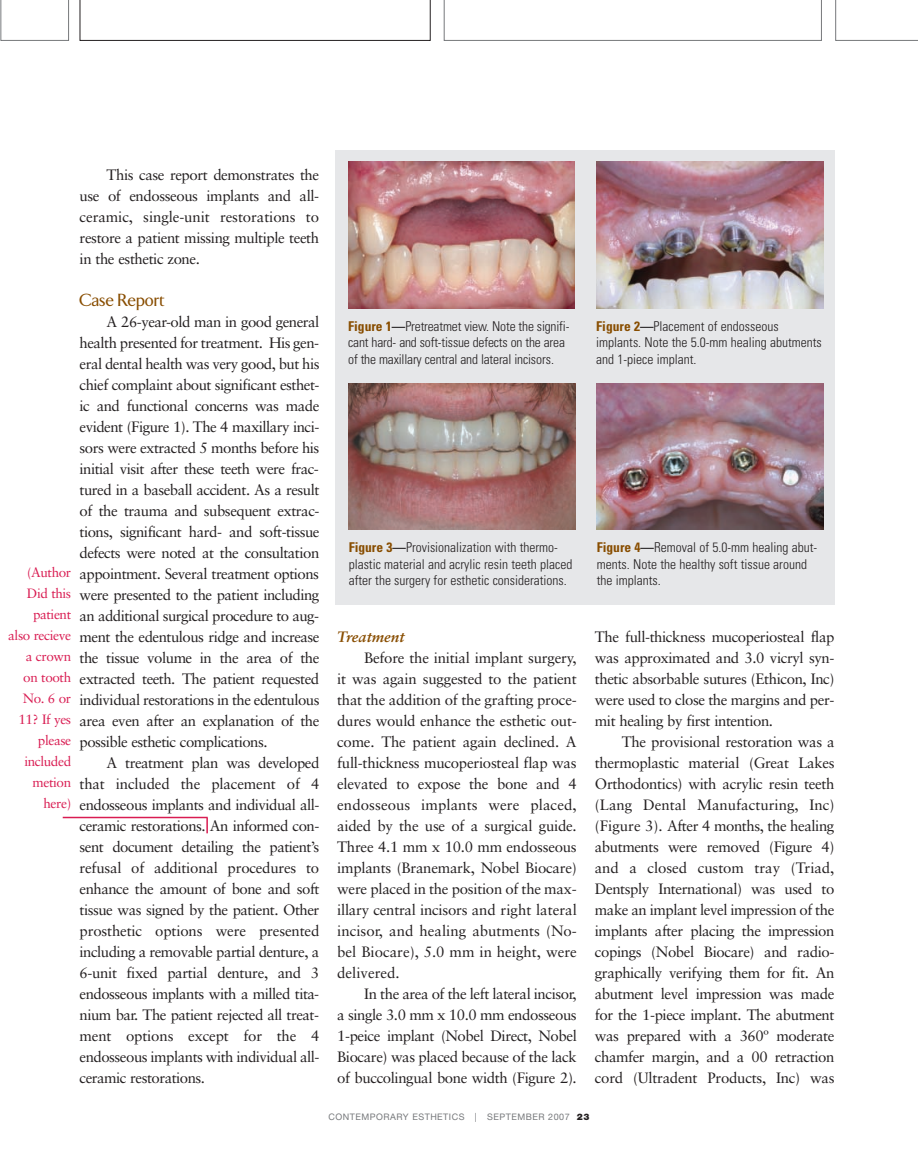
<style>
.page{position:relative;width:918px;height:1161px;background:#fff}
.page>*{position:absolute;margin:0;border:0;box-sizing:border-box;transform-origin:0 0}
.t1{font:500 18px "TF Arrow";color:#884d00}
.t2{font:15px/21px "Sabon";letter-spacing:-.03em;color:#231f20;text-align:justify}
.t3{font:italic 700 15px "Sabon";color:#884d00}
.t4{font:300 condensed 13.5px/16.5px "Univers";color:#231f20}
.t5{font:13.5px/21px "Sabon";letter-spacing:-.03em;color:#d91c52;text-align:right}
.t6{font:9px "Helvetica Neue";letter-spacing:.055em;color:#76787b}
.s1{font-weight:700;color:#884d00}
.s2{font-weight:700}
.s3{font-weight:900;color:#231f20}
</style>
<div class="page">
<svg style="left:444px;top:0;width:378px;height:41px"></svg>
<svg style="left:0;top:0;width:69px;height:41px"></svg>
<svg style="left:835px;top:0;width:83px;height:41px"></svg>
<svg style="left:80px;top:0;width:351px;height:41px"></svg>
<div style="left:335px;top:150px;width:500px;height:454px;background:#e6e7e9"></div>
<img style="left:349px;top:383px;width:226px;height:147px">
<img style="left:597px;top:383px;width:227px;height:147px">
<img style="left:348px;top:162px;width:227px;height:146px">
<img style="left:596px;top:162px;width:227px;height:146px">
<hr style="left:63px;top:817px;width:145px;height:1px;background:#d91c52">
<svg style="left:206px;top:818px;width:2px;height:15px"></svg>
<p class="t5" style="left:8px;top:563px;width:64px">(Author<br>Did this patient also recieve a crown on tooth<br>No. 6 or<br>11? If yes please included metion here)</p>
<p class="t2" style="left:80px;top:165px;width:241px;text-indent:27px">This case report demonstrates the use of endosseous implants and all&shy;ceramic, single-unit restorations to restore a patient missing multiple teeth in the esthetic zone.</p>
<p class="t1" style="left:80px;top:294px;width:87px">Case Report</p>
<p class="t2" style="left:80px;top:312px;width:241px;text-indent:27px">A 26-year-old man in good general health presented for treatment. His gen&shy;eral dental health was very good, but his chief complaint about significant esthet&shy;ic and functional concerns was made evident (Figure 1). The 4 maxillary inci&shy;sors were extracted 5 months before his initial visit after these teeth were frac&shy;tured in a baseball accident. As a result of the trauma and subsequent extrac&shy;tions, significant hard- and soft-tissue defects were noted at the consultation appointment. Several treatment options were presented to the patient including an additional surgical procedure to aug&shy;ment the edentulous ridge and increase the tissue volume in the area of the extracted teeth. The patient requested individual restorations in the edentulous area even after an explanation of the possible esthetic complications.</p>
<p class="t2" style="left:80px;top:753px;width:241px;text-indent:27px">A treatment plan was developed that included the placement of 4 endosseous implants and individual all&shy;ceramic restorations. An informed con&shy;sent document detailing the patient’s refusal of additional procedures to enhance the amount of bone and soft tissue was signed by the patient. Other prosthetic options were presented including a removable partial denture, a 6-unit fixed partial denture, and 3 endosseous implants with a milled tita&shy;nium bar. The patient rejected all treat&shy;ment options except for the 4 endosseous implants with individual all&shy;ceramic restorations.</p>
<p class="t4" style="left:348px;top:319px;width:223px"><span class="s1">Figure 1</span><span class="s2">—</span>Pretreatmet view. Note the signifi&shy;cant hard- and soft-tissue defects on the area of the maxillary central and lateral incisors.</p>
<p class="t4" style="left:596px;top:319px;width:227px"><span class="s1">Figure 2</span><span class="s2">—</span>Placement of endosseous implants. Note the 5.0-mm healing abutments and 1-piece implant.</p>
<p class="t4" style="left:349px;top:541px;width:225px"><span class="s1">Figure 3</span><span class="s2">—</span>Provisionalization with thermo&shy;plastic material and acrylic resin teeth placed after the surgery for esthetic considerations.</p>
<p class="t4" style="left:597px;top:541px;width:222px"><span class="s1">Figure 4</span><span class="s2">—</span>Removal of 5.0-mm healing abut&shy;ments. Note the healthy soft tissue around the implants.</p>
<p class="t3" style="left:337px;top:631px;width:69px">Treatment</p>
<p class="t2" style="left:337px;top:648px;width:241px;text-indent:27px">Before the initial implant surgery, it was again suggested to the patient that the addition of the grafting proce&shy;dures would enhance the esthetic out&shy;come. The patient again declined. A full-thickness mucoperiosteal flap was elevated to expose the bone and 4 endosseous implants were placed, aided by the use of a surgical guide.<br>Three 4.1 mm x 10.0 mm endosseous implants (Branemark, Nobel Biocare) were placed in the position of the max&shy;illary central incisors and right lateral incisor, and healing abutments (No&shy;bel Biocare), 5.0 mm in height, were delivered.</p>
<p class="t2" style="left:337px;top:984px;width:241px;text-indent:27px">In the area of the left lateral incisor, a single 3.0 mm x 10.0 mm endosseous 1-peice implant (Nobel Direct, Nobel Biocare) was placed because of the lack of buccolingual bone width (Figure 2).</p>
<p class="t2" style="left:595px;top:627px;width:241px">The full-thickness mucoperiosteal flap was approximated and 3.0 vicryl syn&shy;thetic absorbable sutures (Ethicon, Inc) were used to close the margins and per&shy;mit healing by first intention.</p>
<p class="t2" style="left:595px;top:732px;width:241px;text-indent:27px">The provisional restoration was a thermoplastic material (Great Lakes Orthodontics) with acrylic resin teeth (Lang Dental Manufacturing, Inc) (Figure 3). After 4 months, the healing abutments were removed (Figure 4) and a closed custom tray (Triad, Dentsply International) was used to make an implant level impression of the implants after placing the impression copings (Nobel Biocare) and radio&shy;graphically verifying them for fit. An abutment level impression was made for the 1-piece implant. The abutment was prepared with a 360º moderate chamfer margin, and a 00 retraction cord (Ultradent Products, Inc) was</p>
<p class="t6" style="left:328px;top:1114px;width:263px">CONTEMPORARY ESTHETICS | SEPTEMBER 2007 <span class="s3">23</span></p>
</div>
